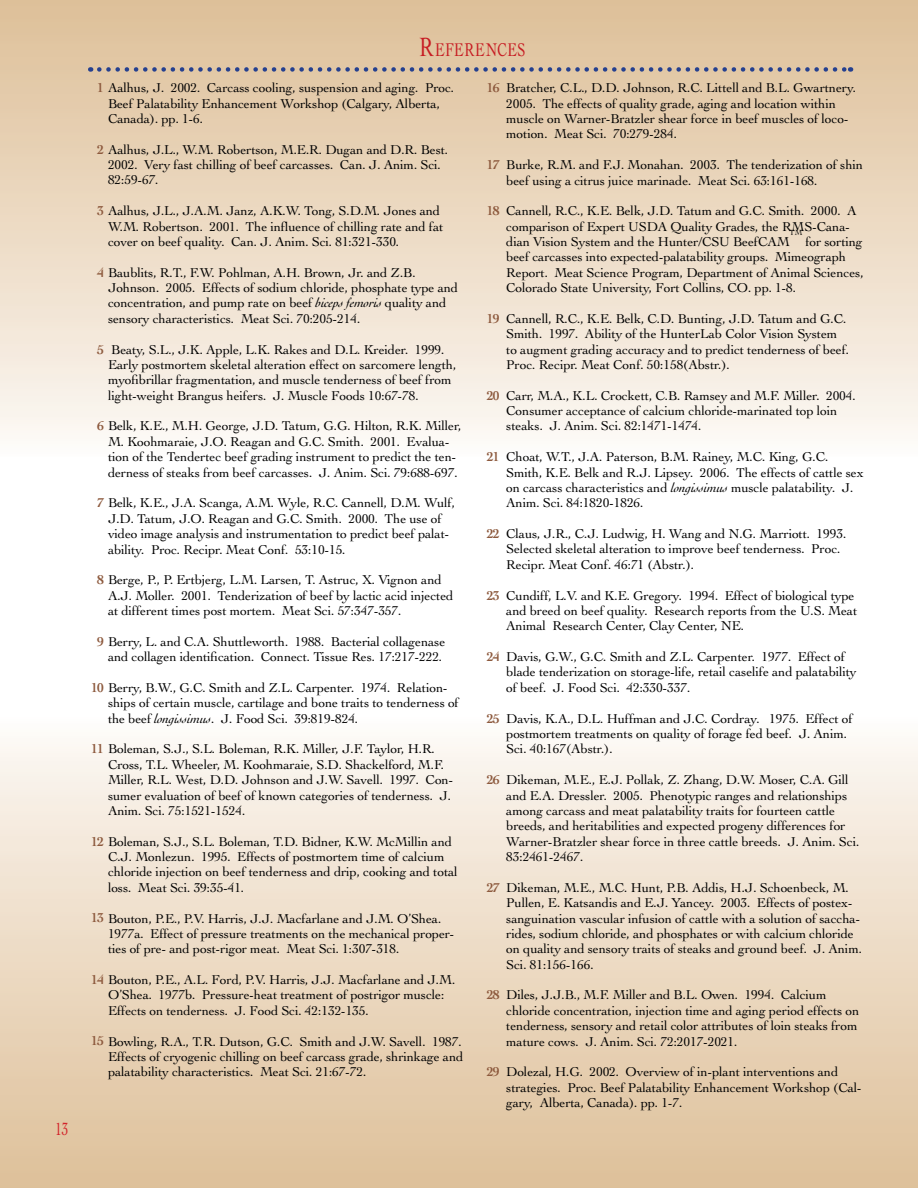
<style>
.page{position:relative;width:918px;height:1188px;background:#fff}
.page>*{position:absolute;margin:0;border:0;box-sizing:border-box;transform-origin:0 0}
.t1{font:18.9px "Albatross";letter-spacing:.015em;color:#c71c23}
.t2{font:18px "Albatross";color:#d2232a}
.t3{font:13.5px/15.5px "Cochin";letter-spacing:-.01em;color:#000}
.t4{font:700 13.5px "Cochin";letter-spacing:-.06em;color:#8d5a3e}
.t5{font:7.8px "Cochin";color:#000}
.s1{font-size:27px}
.s2{font-weight:700;color:#8d5a3e}
.s3{font-style:italic}
</style>
<div class="page">
<div style="left:0;top:714px;width:918px;height:474px;background:linear-gradient(to bottom,#fdfaf7,#ddbf97)"></div>
<svg style="left:917px;top:714px;width:1px;height:474px"></svg>
<div style="left:0;top:0;width:918px;height:456px;background:linear-gradient(to bottom,#ddbe96,#fcf9f5)"></div>
<svg style="left:99px;top:67px;width:752px;height:5px;background:#a0999d"></svg>
<h2 class="t2" style="left:56px;top:1119px;width:13px">13</h2>
<h1 class="t1" style="left:420px;top:40px;width:107px"><span class="s1">R</span>EFERENCES</h1>
<p class="t3" style="left:108px;top:80px;width:348px;text-indent:-11px"><span class="s2">1</span> Aalhus, J. 2002. Carcass cooling, suspension and aging. Proc.<br>Beef Palatability Enhancement Workshop (Calgary, Alberta,<br>Canada). pp. 1-6.</p>
<p class="t3" style="left:108px;top:142px;width:342px;text-indent:-11px"><span class="s2">2</span> Aalhus, J.L., W.M. Robertson, M.E.R. Dugan and D.R. Best.<br>2002. Very fast chilling of beef carcasses. Can. J. Anim. Sci.<br>82:59-67.</p>
<p class="t3" style="left:108px;top:203px;width:337px;text-indent:-11px"><span class="s2">3</span> Aalhus, J.L., J.A.M. Janz, A.K.W. Tong, S.D.M. Jones and<br>W.M. Robertson. 2001. The influence of chilling rate and fat cover on beef quality. Can. J. Anim. Sci. 81:321-330.</p>
<p class="t3" style="left:108px;top:265px;width:352px;text-indent:-11px"><span class="s2">4</span> Baublits, R.T., F.W. Pohlman, A.H. Brown, Jr. and Z.B.<br>Johnson. 2005. Effects of sodium chloride, phosphate type and concentration, and pump rate on beef <span class="s3">biceps femoris</span> quality and sensory characteristics. Meat Sci. 70:205-214.</p>
<p class="t3" style="left:108px;top:342px;width:350px">Beaty, S.L., J.K. Apple, L.K. Rakes and D.L. Kreider. 1999.<br>Early postmortem skeletal alteration effect on sarcomere length, myofibrillar fragmentation, and muscle tenderness of beef from light-weight Brangus heifers. J. Muscle Foods 10:67-78.</p>
<p class="t3" style="left:97px;top:418px;width:366px;text-align:center"><span class="s2">6</span> Belk, K.E., M.H. George, J.D. Tatum, G.G. Hilton, R.K. Miller, M. Koohmaraie, J.O. Reagan and G.C. Smith. 2001. Evalua&shy;tion of the Tendertec beef grading instrument to predict the ten&shy;derness of steaks from beef carcasses. J. Anim. Sci. 79:688-697.</p>
<p class="t3" style="left:108px;top:495px;width:349px;text-indent:-11px"><span class="s2">7</span> Belk, K.E., J.A. Scanga, A.M. Wyle, R.C. Cannell, D.M. Wulf, J.D. Tatum, J.O. Reagan and G.C. Smith. 2000. The use of video image analysis and instrumentation to predict beef palat&shy;ability. Proc. Recipr. Meat Conf. 53:10-15.</p>
<p class="t3" style="left:108px;top:572px;width:347px;text-indent:-11px"><span class="s2">8</span> Berge, P., P. Ertbjerg, L.M. Larsen, T. Astruc, X. Vignon and<br>A.J. Moller. 2001. Tenderization of beef by lactic acid injected at different times post mortem. Meat Sci. 57:347-357.</p>
<p class="t3" style="left:97px;top:634px;width:350px;text-align:center"><span class="s2">9</span> Berry, L. and C.A. Shuttleworth. 1988. Bacterial collagenase and collagen identification. Connect. Tissue Res. 17:217-222.</p>
<p class="t3" style="left:108px;top:680px;width:352px;text-indent:-17px"><span class="s2">10</span> Berry, B.W., G.C. Smith and Z.L. Carpenter. 1974. Relation&shy;ships of certain muscle, cartilage and bone traits to tenderness of the beef <span class="s3">longissimus</span>. J. Food Sci. 39:819-824.</p>
<p class="t3" style="left:108px;top:741px;width:347px;text-indent:-17px"><span class="s2">11</span> Boleman, S.J., S.L. Boleman, R.K. Miller, J.F. Taylor, H.R.<br>Cross, T.L. Wheeler, M. Koohmaraie, S.D. Shackelford, M.F.<br>Miller, R.L. West, D.D. Johnson and J.W. Savell. 1997. Con&shy;sumer evaluation of beef of known categories of tenderness. J.<br>Anim. Sci. 75:1521-1524.</p>
<p class="t3" style="left:108px;top:834px;width:351px;text-indent:-17px"><span class="s2">12</span> Boleman, S.J., S.L. Boleman, T.D. Bidner, K.W. McMillin and C.J. Monlezun. 1995. Effects of postmortem time of calcium chloride injection on beef tenderness and drip, cooking and total loss. Meat Sci. 39:35-41.</p>
<p class="t3" style="left:108px;top:910px;width:348px;text-indent:-17px"><span class="s2">13</span> Bouton, P.E., P.V. Harris, J.J. Macfarlane and J.M. O’Shea.<br>1977a. Effect of pressure treatments on the mechanical proper&shy;ties of pre- and post-rigor meat. Meat Sci. 1:307-318.</p>
<p class="t3" style="left:108px;top:972px;width:349px;text-indent:-17px"><span class="s2">14</span> Bouton, P.E., A.L. Ford, P.V. Harris, J.J. Macfarlane and J.M.<br>O’Shea. 1977b. Pressure-heat treatment of postrigor muscle:<br>Effects on tenderness. J. Food Sci. 42:132-135.</p>
<p class="t3" style="left:108px;top:1033px;width:357px;text-align:justify;text-indent:-17px"><span class="s2">15</span> Bowling, R.A., T.R. Dutson, G.C. Smith and J.W. Savell. 1987.<br>Effects of cryogenic chilling on beef carcass grade, shrinkage and palatability characteristics. Meat Sci. 21:67-72.</p>
<p class="t4" style="left:97px;top:341px;width:9px">5</p>
<p class="t3" style="left:506px;top:80px;width:352px">Bratcher, C.L., D.D. Johnson, R.C. Littell and B.L. Gwartnery.<br>2005. The effects of quality grade, aging and location within muscle on Warner-Bratzler shear force in beef muscles of loco&shy;motion. Meat Sci. 70:279-284.</p>
<p class="t3" style="left:506px;top:157px;width:358px">Burke, R.M. and F.J. Monahan. 2003. The tenderization of shin beef using a citrus juice marinade. Meat Sci. 63:161-168.</p>
<p class="t3" style="left:506px;top:203px;width:352px">Cannell, R.C., K.E. Belk, J.D. Tatum and G.C. Smith. 2000. A comparison of Expert USDA Quality Grades, the RMS-Cana&shy;dian Vision System and the Hunter/CSU BeefCAM</p>
<p class="t4" style="left:487px;top:80px;width:15px">16</p>
<p class="t4" style="left:487px;top:157px;width:15px">17</p>
<p class="t4" style="left:487px;top:203px;width:15px">18</p>
<p class="t5" style="left:790px;top:228px;width:14px">TM</p>
<p class="t3" style="left:506px;top:234px;width:359px;text-indent:299px">for sorting beef carcasses into expected-palatability groups. Mimeograph Report. Meat Science Program, Department of Animal Sciences, Colorado State University, Fort Collins, CO. pp. 1-8.</p>
<p class="t3" style="left:506px;top:311px;width:344px">Cannell, R.C., K.E. Belk, C.D. Bunting, J.D. Tatum and G.C.<br>Smith. 1997. Ability of the HunterLab Color Vision System to augment grading accuracy and to predict tenderness of beef.<br>Proc. Recipr. Meat Conf. 50:158(Abstr.).</p>
<p class="t3" style="left:506px;top:388px;width:351px">Carr, M.A., K.L. Crockett, C.B. Ramsey and M.F. Miller. 2004.<br>Consumer acceptance of calcium chloride-marinated top loin steaks. J. Anim. Sci. 82:1471-1474.</p>
<p class="t3" style="left:506px;top:449px;width:359px">Choat, W.T., J.A. Paterson, B.M. Rainey, M.C. King, G.C.<br>Smith, K.E. Belk and R.J. Lipsey. 2006. The effects of cattle sex on carcass characteristics and <span class="s3">longissimus</span> muscle palatability. J.<br>Anim. Sci. 84:1820-1826.</p>
<p class="t3" style="left:506px;top:526px;width:342px">Claus, J.R., C.J. Ludwig, H. Wang and N.G. Marriott. 1993.<br>Selected skeletal alteration to improve beef tenderness. Proc.<br>Recipr. Meat Conf. 46:71 (Abstr.).</p>
<p class="t3" style="left:506px;top:588px;width:353px">Cundiff, L.V. and K.E. Gregory. 1994. Effect of biological type and breed on beef quality. Research reports from the U.S. Meat<br>Animal Research Center, Clay Center, NE.</p>
<p class="t3" style="left:506px;top:649px;width:352px">Davis, G.W., G.C. Smith and Z.L. Carpenter. 1977. Effect of blade tenderization on storage-life, retail caselife and palatability of beef. J. Food Sci. 42:330-337.</p>
<p class="t3" style="left:506px;top:711px;width:348px">Davis, K.A., D.L. Huffman and J.C. Cordray. 1975. Effect of postmortem treatments on quality of forage fed beef. J. Anim.<br>Sci. 40:167(Abstr.).</p>
<p class="t3" style="left:506px;top:772px;width:355px">Dikeman, M.E., E.J. Pollak, Z. Zhang, D.W. Moser, C.A. Gill and E.A. Dressler. 2005. Phenotypic ranges and relationships among carcass and meat palatability traits for fourteen cattle breeds, and heritabilities and expected progeny differences for Warner-Bratzler shear force in three cattle breeds. J. Anim. Sci.<br>83:2461-2467.</p>
<p class="t3" style="left:506px;top:880px;width:357px">Dikeman, M.E., M.C. Hunt, P.B. Addis, H.J. Schoenbeck, M.<br>Pullen, E. Katsandis and E.J. Yancey. 2003. Effects of postex&shy;sanguination vascular infusion of cattle with a solution of saccha&shy;rides, sodium chloride, and phosphates or with calcium chloride on quality and sensory traits of steaks and ground beef. J. Anim.<br>Sci. 81:156-166.</p>
<p class="t3" style="left:506px;top:987px;width:355px">Diles, J.J.B., M.F. Miller and B.L. Owen. 1994. Calcium chloride concentration, injection time and aging period effects on tenderness, sensory and retail color attributes of loin steaks from mature cows. J. Anim. Sci. 72:2017-2021.</p>
<p class="t3" style="left:506px;top:1064px;width:357px">Dolezal, H.G. 2002. Overview of in-plant interventions and strategies. Proc. Beef Palatability Enhancement Workshop (Cal&shy;gary, Alberta, Canada). pp. 1-7.</p>
<p class="t4" style="left:487px;top:310px;width:15px">19</p>
<p class="t4" style="left:487px;top:387px;width:15px">20</p>
<p class="t4" style="left:487px;top:449px;width:15px">21</p>
<p class="t4" style="left:487px;top:526px;width:15px">22</p>
<p class="t4" style="left:487px;top:587px;width:15px">23</p>
<p class="t4" style="left:487px;top:649px;width:15px">24</p>
<p class="t4" style="left:487px;top:710px;width:15px">25</p>
<p class="t4" style="left:487px;top:772px;width:15px">26</p>
<p class="t4" style="left:487px;top:879px;width:15px">27</p>
<p class="t4" style="left:487px;top:987px;width:15px">28</p>
<p class="t4" style="left:487px;top:1064px;width:15px">29</p>
</div>
